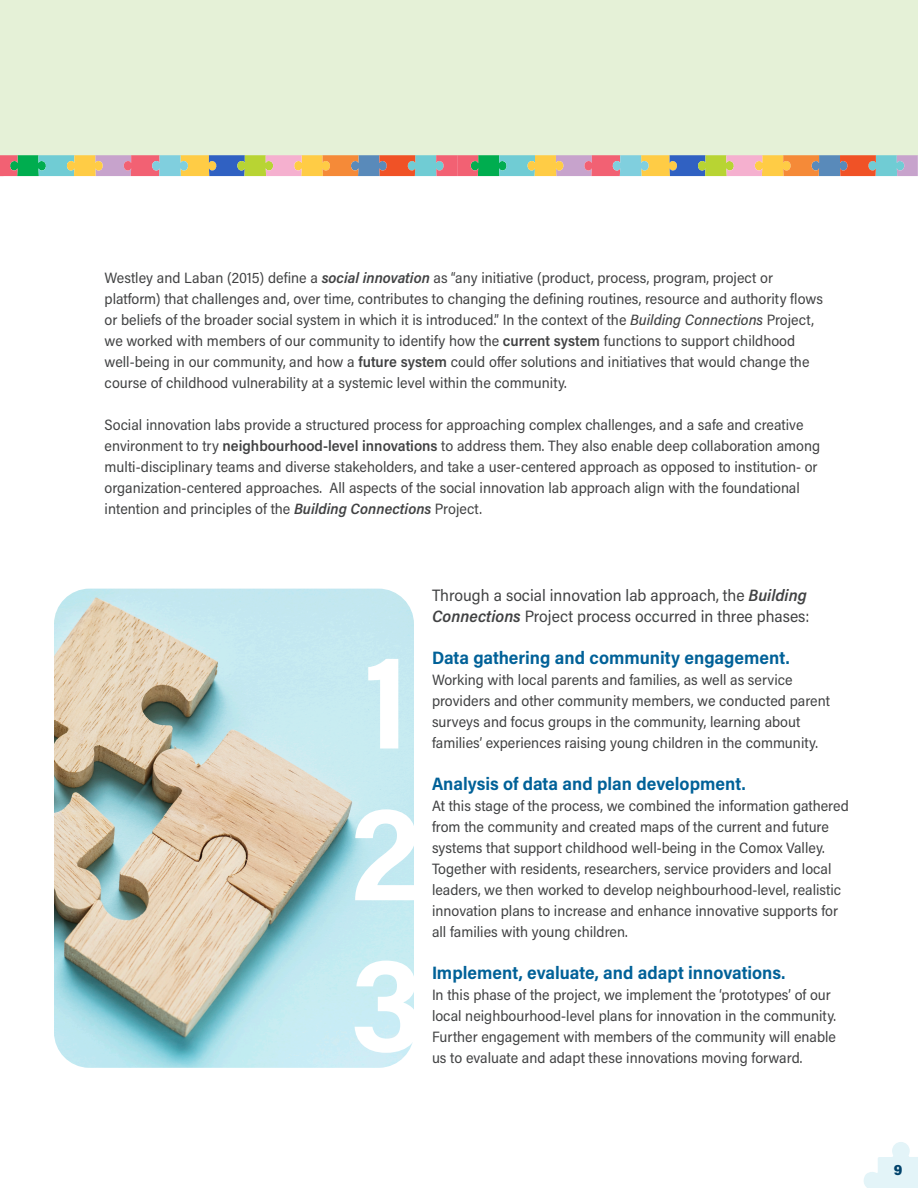
<style>
.page{position:relative;width:918px;height:1188px;background:#fff}
.page>*{position:absolute;margin:0;border:0;box-sizing:border-box;transform-origin:0 0}
.t1{font:700 135px/151.5px "Acumin Pro Semi Cond";color:#fff;text-align:justify}
.t2{font:700 18px "Acumin Pro Semi Cond";color:#006198}
.t3{font:16.5px/21px "Acumin Pro Semi Cond";color:#414243}
.t4{font:15px/21px "Acumin Pro Semi Cond";color:#414243}
.t5{font:900 15px "Acumin Pro Semi Cond";color:#00426b}
.s1{font-weight:600;font-style:italic}
.s2{font-weight:500;font-style:italic}
.s3{font-weight:600}
</style>
<div class="page">
<div style="left:0;top:0;width:918px;height:155px;background:#e5f1d7"></div>
<svg style="left:0;top:155px;width:918px;height:21px;background:#b4a387"></svg>
<img style="left:54px;top:589px;width:360px;height:479px">
<svg style="left:864px;top:1142px;width:54px;height:46px"></svg>
<p class="t4" style="left:105px;top:267px;width:720px">Westley and Laban (2015) define a <span class="s1">social innovation</span> as “any initiative (product, process, program, project or platform) that challenges and, over time, contributes to changing the defining routines, resource and authority flows or beliefs of the broader social system in which it is introduced.” In the context of the <span class="s2">Building Connections</span> Project, we worked with members of our community to identify how the <span class="s3">current system</span> functions to support childhood well-being in our community, and how a <span class="s3">future system</span> could offer solutions and initiatives that would change the course of childhood vulnerability at a systemic level within the community.</p>
<p class="t4" style="left:105px;top:414px;width:717px">Social innovation labs provide a structured process for approaching complex challenges, and a safe and creative environment to try <span class="s3">neighbourhood-level innovations</span> to address them. They also enable deep collaboration among multi-disciplinary teams and diverse stakeholders, and take a user-centered approach as opposed to institution- or organization-centered approaches. All aspects of the social innovation lab approach align with the foundational intention and principles of the <span class="s1">Building Connections</span> Project.</p>
<h1 class="t1" style="left:351px;top:619px;width:74px">1<br>2<br>3</h1>
<p class="t3" style="left:432px;top:584px;width:379px">Through a social innovation lab approach, the <span class="s1">Building<br>Connections</span> Project process occurred in three phases:</p>
<p class="t2" style="left:432px;top:645px;width:359px">Data gathering and community engagement.</p>
<p class="t4" style="left:432px;top:668px;width:400px">Working with local parents and families, as well as service providers and other community members, we conducted parent surveys and focus groups in the community, learning about families’ experiences raising young children in the community.</p>
<p class="t2" style="left:432px;top:771px;width:315px">Analysis of data and plan development.</p>
<p class="t4" style="left:432px;top:794px;width:418px">At this stage of the process, we combined the information gathered from the community and created maps of the current and future systems that support childhood well-being in the Comox Valley.<br>Together with residents, researchers, service providers and local leaders, we then worked to develop neighbourhood-level, realistic innovation plans to increase and enhance innovative supports for all families with young children.</p>
<p class="t2" style="left:432px;top:960px;width:355px">Implement, evaluate, and adapt innovations.</p>
<p class="t4" style="left:432px;top:983px;width:406px">In this phase of the project, we implement the ‘prototypes’ of our local neighbourhood-level plans for innovation in the community.<br>Further engagement with members of the community will enable us to evaluate and adapt these innovations moving forward.</p>
<p class="t5" style="left:894px;top:1159px;width:10px">9</p>
</div>
